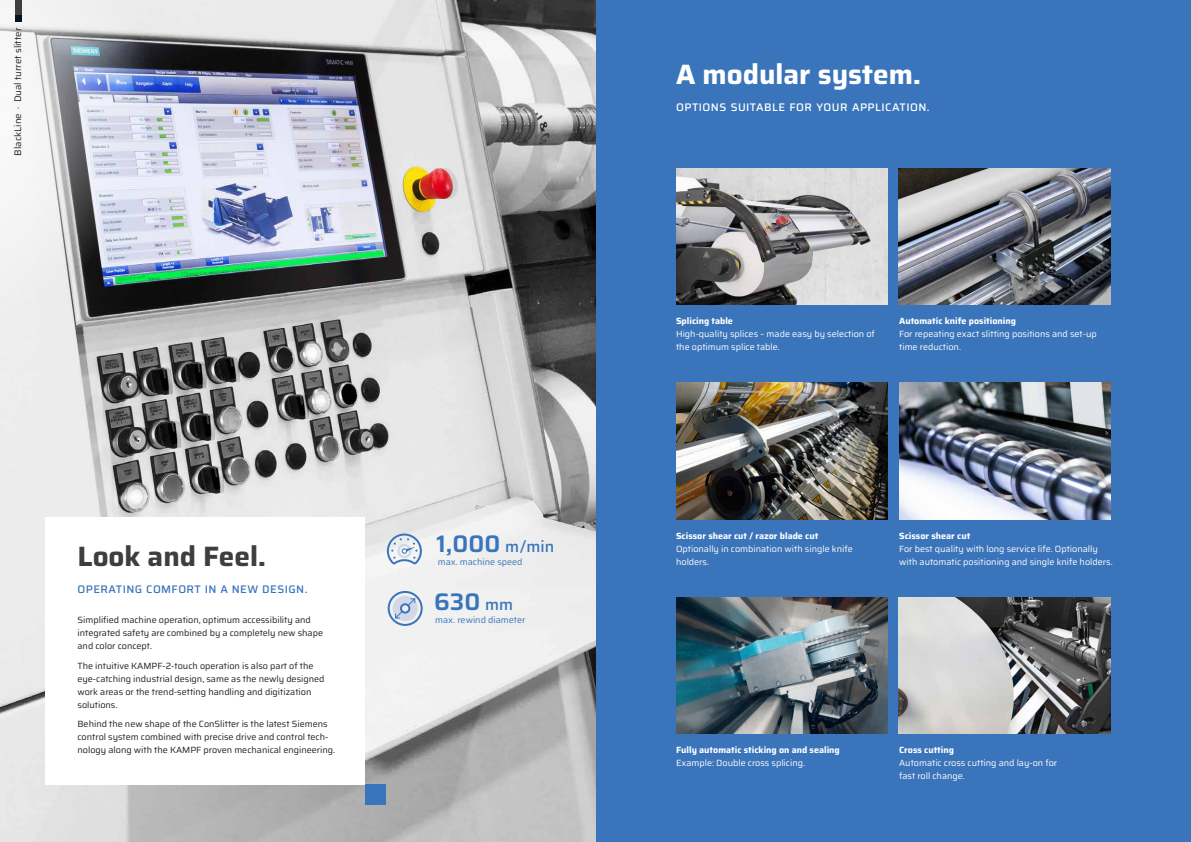
<style>
.page{position:relative;width:1191px;height:842px;background:#fff}
.page>*{position:absolute;margin:0;border:0;box-sizing:border-box;transform-origin:0 0}
.t1{font:700 28px "Saira";color:#fff}
.t2{font:700 28px "Saira";color:#3e3e3f}
.t3{font:600 24px "Saira";color:#3a74ba}
.t4{font:500 11px "Saira";letter-spacing:.04em;color:#fff}
.t5{font:500 11px "Saira";letter-spacing:.04em;color:#3a74ba}
.t6{font:9.5px "Saira";color:#231f20}
.t7{font:9px/13px "Saira";color:#231f20}
.t8{font:9px/13px "Saira";color:#fff}
.t9{font:700 9px "Saira";color:#fff}
.t10{font:9px "Saira";color:#3a74ba}
.s1{font-weight:500;font-size:16px}
</style>
<div class="page">
<div style="left:595px;top:0;width:596px;height:842px;background:#3a74ba"></div>
<img style="left:899px;top:383px;width:211px;height:136px">
<img style="left:676px;top:597px;width:211px;height:137px">
<img style="left:676px;top:168px;width:211px;height:137px">
<img style="left:899px;top:168px;width:211px;height:137px">
<img style="left:899px;top:597px;width:211px;height:137px">
<img style="left:0;top:0;width:595px;height:842px">
<svg style="left:0;top:0;width:152px;height:337px"></svg>
<img style="left:676px;top:383px;width:212px;height:136px">
<div style="left:45px;top:517px;width:319px;height:267px;background:#fff"></div>
<div style="left:364px;top:784px;width:21px;height:21px;background:#3a74ba"></div>
<svg style="left:387px;top:590px;width:37px;height:37px"></svg>
<svg style="left:386px;top:532px;width:37px;height:34px"></svg>
<div style="left:15px;top:0;width:6px;height:14px;background:#3e3e3f"></div>
<svg style="left:15px;top:15px;width:6px;height:6px"></svg>
<p class="t6" style="left:10px;top:156px;width:129px;rotate:-90deg">BlackLine · Dual turret slitter</p>
<h1 class="t2" style="left:77px;top:533px;width:190px">Look and Feel.</h1>
<p class="t5" style="left:77px;top:580px;width:231px">OPERATING COMFORT IN A NEW DESIGN.</p>
<p class="t7" style="left:77px;top:613px;width:247px">Simplified machine operation, optimum accessibility and integrated safety are combined by a completely new shape and color concept.</p>
<p class="t7" style="left:77px;top:659px;width:248px">The intuitive KAMPF-2-touch operation is also part of the eye-catching industrial design, same as the newly designed work areas or the trend-setting handling and digitization solutions.</p>
<p class="t7" style="left:77px;top:717px;width:259px">Behind the new shape of the ConSlitter is the latest Siemens control system combined with precise drive and control tech&shy;nology along with the KAMPF proven mechanical engineering.</p>
<h2 class="t3" style="left:436px;top:524px;width:119px">1,000 <span class="s1">m/min</span></h2>
<p class="t10" style="left:438px;top:555px;width:86px">max. machine speed</p>
<h2 class="t3" style="left:434px;top:582px;width:81px">630 <span class="s1">mm</span></h2>
<p class="t10" style="left:435px;top:613px;width:92px">max. rewind diameter</p>
<h1 class="t1" style="left:676px;top:51px;width:246px">A modular system.</h1>
<p class="t4" style="left:676px;top:98px;width:255px">OPTIONS SUITABLE FOR YOUR APPLICATION.</p>
<p class="t9" style="left:676px;top:314px;width:58px">Splicing table</p>
<p class="t8" style="left:676px;top:327px;width:200px">High-quality splices – made easy by selection of the optimum splice table.</p>
<p class="t9" style="left:899px;top:314px;width:118px">Automatic knife positioning</p>
<p class="t8" style="left:899px;top:327px;width:199px">For repeating exact slitting positions and set-up time reduction.</p>
<p class="t9" style="left:676px;top:528px;width:144px">Scissor shear cut / razor blade cut</p>
<p class="t8" style="left:676px;top:542px;width:178px">Optionally in combination with single knife holders.</p>
<p class="t9" style="left:899px;top:528px;width:73px">Scissor shear cut</p>
<p class="t8" style="left:899px;top:542px;width:215px">For best quality with long service life. Optionally with automatic positioning and single knife holders.</p>
<p class="t9" style="left:676px;top:743px;width:165px">Fully automatic sticking on and sealing</p>
<p class="t8" style="left:676px;top:756px;width:130px">Example: Double cross splicing.</p>
<p class="t9" style="left:899px;top:743px;width:56px">Cross cutting</p>
<p class="t8" style="left:899px;top:756px;width:160px">Automatic cross cutting and lay-on for fast roll change.</p>
</div>
